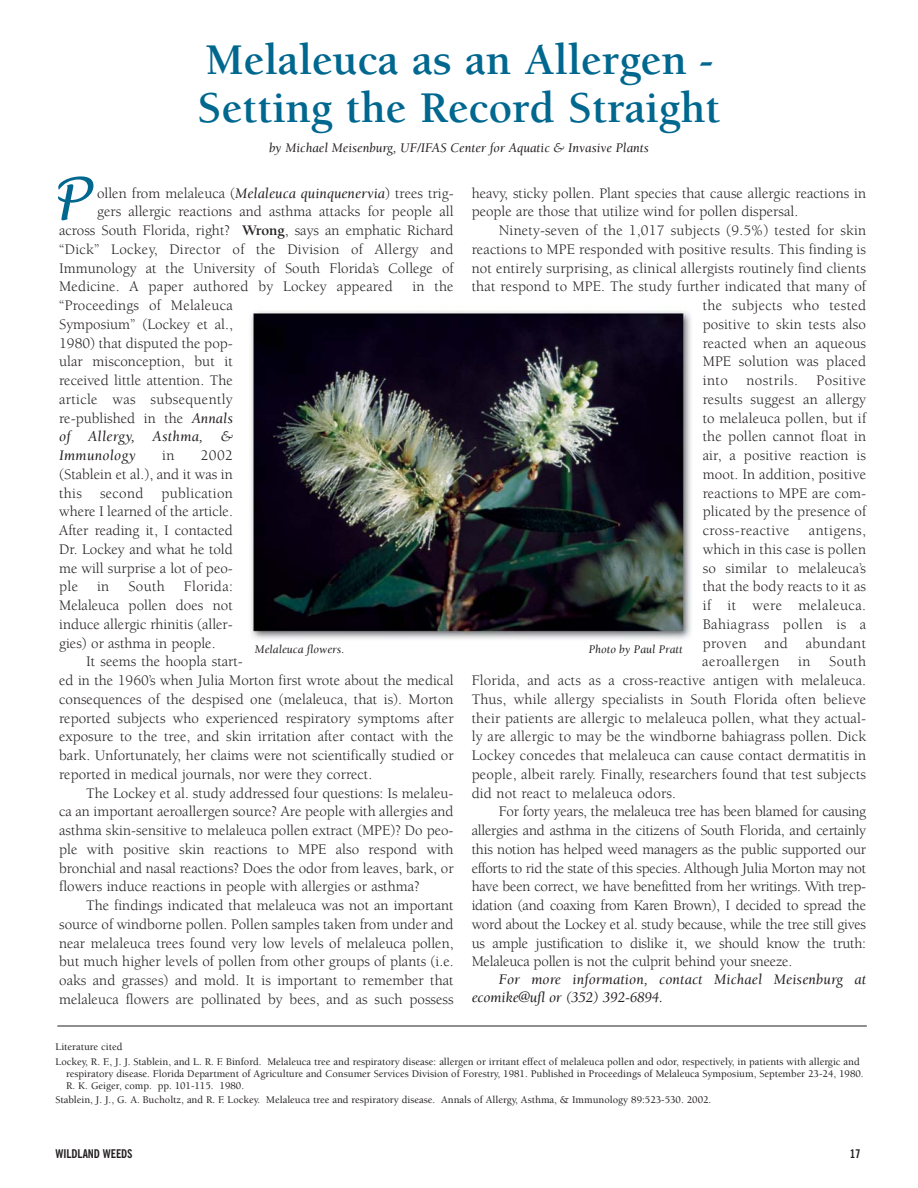
<style>
.page{position:relative;width:918px;height:1188px;background:#fff}
.page>*{position:absolute;margin:0;border:0;box-sizing:border-box;transform-origin:0 0}
.t1{font:italic 54px "Lucida Handwriting";color:#00678f}
.t2{font:700 45px/48px "Berkeley";color:#00678f}
.t3{font:15px/18.8px "Berkeley";color:#231f20;text-align:justify}
.t4{font:15px "Berkeley";letter-spacing:.03em;color:#231f20}
.t5{font:italic 15px/18px "Berkeley";letter-spacing:.01em;color:#231f20}
.t6{font:15px "Berkeley";letter-spacing:.02em;color:#231f20}
.t7{font:italic 13.5px "Berkeley";color:#231f20}
.t8{font:italic 12px "Berkeley";color:#231f20}
.t9{font:700 condensed 12px "News Gothic BT";color:#231f20}
.t10{font:500 10.5px/14.1px "Berkeley";color:#231f20}
.s1{font-style:italic}
.s2{font-weight:700}
</style>
<div class="page">
<img style="left:250px;top:311px;width:442px;height:329px">
<hr style="left:57px;top:1026px;width:810px;height:1px;background:#231f20">
<h2 class="t2" style="left:198px;top:40px;width:524px">Melaleuca as an Allergen -<br>Setting the Record Straight</h2>
<p class="t7" style="left:269px;top:142px;width:381px">by Michael Meisenburg, UF/IFAS Center for Aquatic &amp; Invasive Plants</p>
<h1 class="t1" style="left:52px;top:170px;width:39px">P</h1>
<p class="t3" style="left:97px;top:185px;width:358px">ollen from melaleuca (<span class="s1">Melaleuca quinquenervia</span>) trees trig-</p>
<p class="t3" style="left:97px;top:204px;width:358px">gers allergic reactions and asthma attacks for people all</p>
<p class="t3" style="left:59px;top:223px;width:396px">across South Florida, right? <span class="s2">Wrong</span>, says an emphatic Richard</p>
<p class="t6" style="left:59px;top:243px;width:396px">“Dick” Lockey, Director of the Division of Allergy and</p>
<p class="t3" style="left:59px;top:260px;width:396px">Immunology at the University of South Florida’s College of</p>
<p class="t3" style="left:59px;top:279px;width:335px">Medicine. A paper authored by Lockey appeared</p>
<p class="t3" style="left:412px;top:279px;width:43px">in the</p>
<p class="t3" style="left:59px;top:298px;width:175px">“Proceedings of Melaleuca Symposium” (Lockey et al., 1980) that disputed the pop&shy;ular misconception, but it received little attention. The article was subsequently re-published in the <span class="s1">Annals of Allergy, Asthma, &amp; Immunology</span></p>
<p class="t3" style="left:472px;top:185px;width:396px">heavy, sticky pollen. Plant species that cause allergic reactions in people are those that utilize wind for pollen dispersal.</p>
<p class="t3" style="left:499px;top:223px;width:369px">Ninety-seven of the 1,017 subjects (9.5%) tested for skin</p>
<p class="t3" style="left:472px;top:241px;width:396px">reactions to MPE responded with positive results. This finding is</p>
<p class="t3" style="left:472px;top:260px;width:396px">not entirely surprising, as clinical allergists routinely find clients</p>
<p class="t3" style="left:472px;top:279px;width:396px">that respond to MPE. The study further indicated that many of</p>
<p class="t6" style="left:703px;top:300px;width:165px">the subjects who tested</p>
<p class="t3" style="left:703px;top:316px;width:165px">positive to skin tests also</p>
<p class="t3" style="left:703px;top:335px;width:165px">reacted when an aqueous</p>
<p class="t3" style="left:703px;top:354px;width:165px">MPE solution was placed</p>
<p class="t4" style="left:703px;top:375px;width:165px">into nostrils. Positive</p>
<p class="t3" style="left:703px;top:391px;width:165px">results suggest an allergy</p>
<p class="t3" style="left:703px;top:410px;width:165px">to melaleuca pollen, but if</p>
<p class="t3" style="left:703px;top:429px;width:165px">the pollen cannot float in</p>
<p class="t3" style="left:703px;top:448px;width:165px">air, a positive reaction is</p>
<p class="t3" style="left:703px;top:466px;width:165px">moot. In addition, positive</p>
<p class="t3" style="left:703px;top:485px;width:165px">reactions to MPE are com-</p>
<p class="t3" style="left:703px;top:504px;width:165px">plicated by the presence of</p>
<p class="t4" style="left:703px;top:525px;width:88px">cross-reactive</p>
<p class="t4" style="left:809px;top:525px;width:59px">antigens,</p>
<p class="t3" style="left:703px;top:541px;width:165px">which in this case is pollen</p>
<p class="t3" style="left:703px;top:560px;width:165px">so similar to melaleuca’s</p>
<p class="t3" style="left:703px;top:579px;width:165px">that the body reacts to it as</p>
<p class="t4" style="left:703px;top:600px;width:165px">if it were melaleuca.</p>
<p class="t4" style="left:703px;top:618px;width:165px">Bahiagrass pollen is a</p>
<p class="t4" style="left:703px;top:637px;width:165px">proven and abundant</p>
<p class="t4" style="left:702px;top:656px;width:165px">aeroallergen in South</p>
<p class="t3" style="left:472px;top:673px;width:396px">Florida, and acts as a cross-reactive antigen with melaleuca.</p>
<p class="t3" style="left:472px;top:691px;width:396px">Thus, while allergy specialists in South Florida often believe</p>
<p class="t3" style="left:472px;top:710px;width:396px">their patients are allergic to melaleuca pollen, what they actual-</p>
<p class="t3" style="left:472px;top:729px;width:396px">ly are allergic to may be the windborne bahiagrass pollen. Dick</p>
<p class="t3" style="left:472px;top:748px;width:396px">Lockey concedes that melaleuca can cause contact dermatitis in</p>
<p class="t3" style="left:472px;top:766px;width:396px">people, albeit rarely. Finally, researchers found that test subjects</p>
<p class="t3" style="left:472px;top:785px;width:206px">did not react to melaleuca odors.</p>
<p class="t3" style="left:499px;top:804px;width:369px">For forty years, the melaleuca tree has been blamed for causing</p>
<p class="t3" style="left:472px;top:823px;width:396px">allergies and asthma in the citizens of South Florida, and certainly</p>
<p class="t3" style="left:472px;top:841px;width:396px">this notion has helped weed managers as the public supported our</p>
<p class="t3" style="left:472px;top:860px;width:396px">efforts to rid the state of this species. Although Julia Morton may not</p>
<p class="t3" style="left:472px;top:879px;width:396px">have been correct, we have benefitted from her writings. With trep-</p>
<p class="t3" style="left:472px;top:898px;width:396px">idation (and coaxing from Karen Brown), I decided to spread the</p>
<p class="t3" style="left:472px;top:916px;width:396px">word about the Lockey et al. study because, while the tree still gives</p>
<p class="t3" style="left:472px;top:935px;width:396px">us ample justification to dislike it, we should know the truth:</p>
<p class="t3" style="left:472px;top:954px;width:322px">Melaleuca pollen is not the culprit behind your sneeze.</p>
<p class="t5" style="left:472px;top:972px;width:396px;text-indent:27px">For more information, contact Michael Meisenburg at ecomike@ufl or (352) 392-6894.</p>
<p class="t3" style="left:59px;top:448px;width:175px;text-indent:142px">2002 (Stablein et al.), and it was in this second publication where I learned of the article.<br>After reading it, I contacted Dr. Lockey and what he told me will surprise a lot of peo&shy;ple</p>
<p class="t3" style="left:162px;top:448px;width:14px">in</p>
<p class="t3" style="left:59px;top:579px;width:175px;text-indent:125px">Florida:<br>Melaleuca pollen does not induce allergic rhinitis (aller&shy;gies) or asthma in people.</p>
<p class="t3" style="left:59px;top:654px;width:396px;text-align:left;text-indent:27px">It seems the hoopla start-<br>ed in the 1960’s when Julia Morton first wrote about the medical consequences of the despised one (melaleuca, that is). Morton reported subjects who experienced respiratory symptoms after exposure to the tree, and skin irritation after contact with the bark. Unfortunately, her claims were not scientifically studied or reported in medical journals, nor were they correct.</p>
<p class="t3" style="left:59px;top:785px;width:396px;text-indent:27px">The Lockey et al. study addressed four questions: Is melaleu&shy;ca an important aeroallergen source? Are people with allergies and asthma skin-sensitive to melaleuca pollen extract (MPE)? Do peo&shy;ple with positive skin reactions to MPE also respond with bronchial and nasal reactions? Does the odor from leaves, bark, or flowers induce reactions in people with allergies or asthma?</p>
<p class="t3" style="left:59px;top:898px;width:396px;text-indent:27px">The findings indicated that melaleuca was not an important source of windborne pollen. Pollen samples taken from under and near melaleuca trees found very low levels of melaleuca pollen, but much higher levels of pollen from other groups of plants (i.e. oaks and grasses) and mold. It is important to remember that melaleuca flowers are pollinated by bees, and as such possess</p>
<p class="t3" style="left:97px;top:579px;width:14px">in</p>
<p class="t3" style="left:128px;top:579px;width:38px">South</p>
<p class="t8" style="left:255px;top:645px;width:91px">Melaleuca flowers.</p>
<p class="t8" style="left:589px;top:645px;width:95px">Photo by Paul Pratt</p>
<p class="t10" style="left:56px;top:1041px;width:806px">Literature cited<br>Lockey, R. F., J. J. Stablein, and L. R. F. Binford. Melaleuca tree and respiratory disease: allergen or irritant effect of melaleuca pollen and odor, respectively, in patients with allergic and</p>
<p class="t10" style="left:66px;top:1068px;width:799px;line-height:12px">respiratory disease. Florida Department of Agriculture and Consumer Services Division of Forestry, 1981. Published in Proceedings of Melaleuca Symposium, September 23-24, 1980.<br>R. K. Geiger, comp. pp. 101-115. 1980.</p>
<p class="t10" style="left:55px;top:1093px;width:657px">Stablein, J. J., G. A. Bucholtz, and R. F. Lockey. Melaleuca tree and respiratory disease. Annals of Allergy, Asthma, &amp; Immunology 89:523-530. 2002.</p>
<p class="t9" style="left:56px;top:1149px;width:79px">WILDLAND WEEDS</p>
<p class="t9" style="left:850px;top:1149px;width:12px">17</p>
</div>
